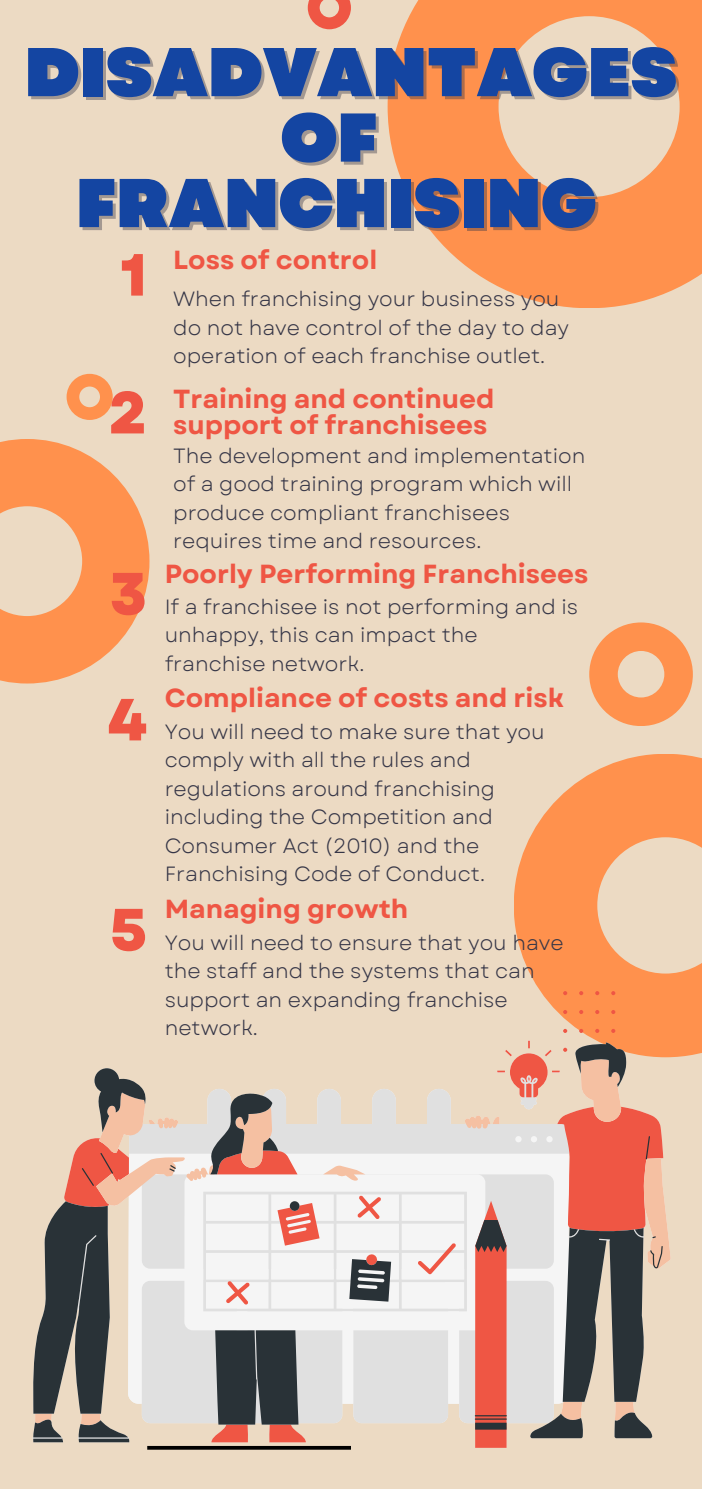
<style>
.page{position:relative;width:702px;height:1489px;background:#fff}
.page>*{position:absolute;margin:0;border:0;box-sizing:border-box;transform-origin:0 0}
.t1{font:900 68.75px/68.5px "Garet";color:#1445a2;text-align:center}
.t2{font:800 59.25px "Garet";color:#ef5644}
.t3{font:700 26.25px/26.2px "Garet";color:#ef5644}
.t4{font:20.5px/28.5px "Garet";color:#363647}
.s1{color:rgb(54 54 71/.4)}
</style>
<div class="page">
<div style="left:0;top:0;width:701px;height:1488px;background:#ecdac3"></div>
<hr style="left:147px;top:1446px;width:204px;height:3px;background:#000">
<svg style="left:514px;top:754px;width:187px;height:303px;fill:#ff914d"></svg>
<svg style="left:0;top:439px;width:150px;height:244px;fill:#ff914d"></svg>
<svg style="left:387px;top:0;width:314px;height:308px;fill:#ff914d"></svg>
<svg style="left:67px;top:374px;width:46px;height:46px"></svg>
<svg style="left:589px;top:622px;width:103px;height:104px"></svg>
<svg style="left:307px;top:0;width:44px;height:29px"></svg>
<svg style="left:595px;top:1010px;width:4px;height:4px"></svg>
<svg style="left:579px;top:1010px;width:4px;height:4px"></svg>
<svg style="left:563px;top:1010px;width:4px;height:4px"></svg>
<svg style="left:611px;top:1010px;width:4px;height:4px"></svg>
<svg style="left:595px;top:1029px;width:4px;height:4px"></svg>
<svg style="left:579px;top:1029px;width:4px;height:4px"></svg>
<svg style="left:563px;top:1029px;width:4px;height:4px"></svg>
<svg style="left:611px;top:1029px;width:4px;height:4px"></svg>
<svg style="left:595px;top:991px;width:4px;height:4px"></svg>
<svg style="left:579px;top:991px;width:4px;height:4px"></svg>
<svg style="left:563px;top:991px;width:4px;height:4px"></svg>
<svg style="left:611px;top:991px;width:4px;height:4px"></svg>
<svg style="left:32px;top:1040px;width:630px;height:402px"></svg>
<p class="t1" style="left:25px;top:38px;width:653px">DISADVANTAGES<br><span class="s1">OF</span></p>
<p class="t1" style="left:76px;top:169px;width:521px">FRANCHISING</p>
<p class="t3" style="left:173px;top:247px;width:205px">Loss of control</p>
<p class="t4" style="left:173px;top:285px;width:397px">When franchising your business you do not have control of the day to day operation of each franchise outlet.</p>
<p class="t3" style="left:173px;top:386px;width:322px">Training and continued support of franchisees</p>
<p class="t2" style="left:120px;top:232px;width:28px">1</p>
<p class="t2" style="left:109px;top:370px;width:40px">2</p>
<p class="t2" style="left:110px;top:551px;width:39px">3</p>
<p class="t2" style="left:107px;top:677px;width:41px">4</p>
<p class="t2" style="left:110px;top:887px;width:39px">5</p>
<p class="t4" style="left:173px;top:441px;width:413px">The development and implementation of a good training program which will produce compliant franchisees requires time and resources.</p>
<p class="t3" style="left:165px;top:561px;width:425px">Poorly Performing Franchisees</p>
<p class="t4" style="left:165px;top:592px;width:415px">If a franchisee is not performing and is unhappy, this can impact the franchise network.</p>
<p class="t3" style="left:165px;top:685px;width:401px">Compliance of costs and risk</p>
<p class="t4" style="left:165px;top:717px;width:381px">You will need to make sure that you comply with all the rules and regulations around franchising including the Competition and<br>Consumer Act (2010) and the<br>Franchising Code of Conduct.</p>
<p class="t3" style="left:165px;top:896px;width:245px">Managing growth</p>
<p class="t4" style="left:165px;top:928px;width:400px">You will need to ensure that you have the staff and the systems that can support an expanding franchise network.</p>
</div>
